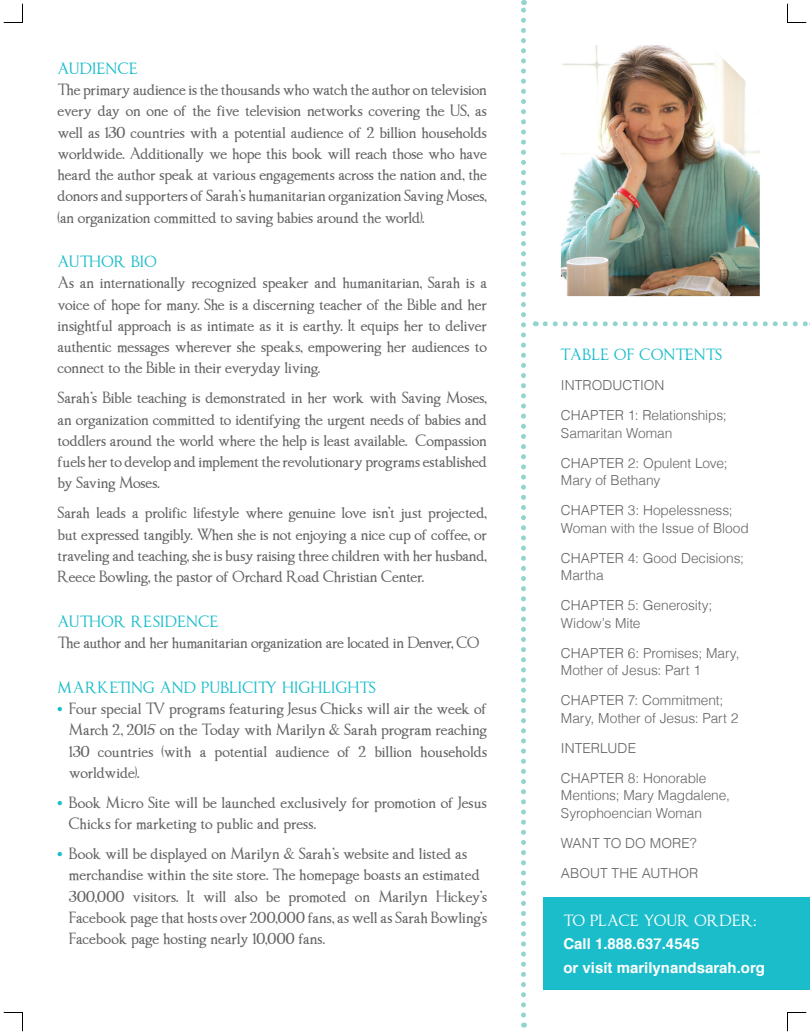
<style>
.page{position:relative;width:810px;height:1035px;background:#fff}
.page>*{position:absolute;margin:0;border:0;box-sizing:border-box;transform-origin:0 0}
.t1{font:700 15px "Helvetica";color:#fff}
.t2{font:13.75px/21.2px "Imperator";letter-spacing:-.01em;color:#636366;text-align:justify}
.t3{font:300 13.75px/17.5px "Helvetica";letter-spacing:-.005em;color:#636366}
.t4{font:13.75px "Imperator";letter-spacing:.035em;color:#1cbdcb}
.t5{font:13.75px "Imperator";letter-spacing:.035em;color:#fff}
.s1{color:#1cbdcb}
.s2{font-family:"Helvetica";color:#1cbdcb}
</style>
<div class="page">
<img style="left:561px;top:45px;width:199px;height:251px">
<svg style="left:521px;top:0;width:5px;height:1015px"></svg>
<div style="left:544px;top:897px;width:266px;height:93px;background:#1cbdcb"></div>
<svg style="left:545px;top:321px;width:265px;height:5px"></svg>
<svg style="left:4px;top:4px;width:19px;height:19px"></svg>
<svg style="left:4px;top:1012px;width:19px;height:19px"></svg>
<svg style="left:787px;top:4px;width:19px;height:19px"></svg>
<svg style="left:787px;top:1012px;width:19px;height:19px"></svg>
<p class="t4" style="left:58px;top:62px;width:82px">AUDIENCE</p>
<p class="t2" style="left:58px;top:81px;width:431px">The primary audience is the thousands who watch the author on television every day on one of the five television networks covering the US, as well as 130 countries with a potential audience of 2 billion households worldwide. Additionally we hope this book will reach those who have heard the author speak at various engagements across the nation and, the donors and supporters of Sarah’s humanitarian organization Saving Moses, (an organization committed to saving babies around the world).</p>
<p class="t4" style="left:58px;top:256px;width:100px">AUTHOR BIO</p>
<p class="t2" style="left:58px;top:274px;width:431px">As an internationally recognized speaker and humanitarian, Sarah is a voice of hope for many. She is a discerning teacher of the Bible and her insightful approach is as intimate as it is earthy. It equips her to deliver authentic messages wherever she speaks, empowering her audiences to connect to the Bible in their everyday living.</p>
<p class="t2" style="left:58px;top:389px;width:431px">Sarah’s Bible teaching is demonstrated in her work with Saving Moses, an organization committed to identifying the urgent needs of babies and toddlers around the world where the help is least available. Compassion fuels her to develop and implement the revolutionary programs established by Saving Moses.</p>
<p class="t2" style="left:58px;top:504px;width:431px">Sarah leads a prolific lifestyle where genuine love isn’t just projected, but expressed tangibly. When she is not enjoying a nice cup of coffee, or traveling and teaching, she is busy raising three children with her husband, Reece Bowling, the pastor of Orchard Road Christian Center.</p>
<p class="t2" style="left:58px;top:613px;width:423px"><span class="s1">AUTHOR RESIDENCE<br></span>The author and her humanitarian organization are located in Denver, CO</p>
<p class="t4" style="left:58px;top:681px;width:320px">MARKETING AND PUBLICITY HIGHLIGHTS</p>
<p class="t2" style="left:69px;top:700px;width:420px;text-indent:-11px"><span class="s2">•</span> Four special TV programs featuring Jesus Chicks will air the week of March 2, 2015 on the Today with Marilyn &amp; Sarah program reaching 130 countries (with a potential audience of 2 billion households worldwide).</p>
<p class="t2" style="left:69px;top:793px;width:420px;text-indent:-11px"><span class="s2">•</span> Book Micro Site will be launched exclusively for promotion of Jesus<br>Chicks for marketing to public and press.</p>
<p class="t2" style="left:69px;top:845px;width:412px;text-indent:-11px"><span class="s2">•</span> Book will be displayed on Marilyn &amp; Sarah’s website and listed as merchandise within the site store. The homepage boasts an estimated</p>
<p class="t2" style="left:69px;top:887px;width:420px">300,000 visitors. It will also be promoted on Marilyn Hickey’s Facebook page that hosts over 200,000 fans, as well as Sarah Bowling’s Facebook page hosting nearly 10,000 fans.</p>
<p class="t4" style="left:560px;top:348px;width:163px">TABLE OF CONTENTS</p>
<p class="t3" style="left:561px;top:376px;width:105px">INTRODUCTION</p>
<p class="t3" style="left:561px;top:406px;width:167px">CHAPTER 1: Relationships;<br>Samaritan Woman</p>
<p class="t3" style="left:561px;top:453px;width:168px">CHAPTER 2: Opulent Love;<br>Mary of Bethany</p>
<p class="t3" style="left:561px;top:501px;width:189px">CHAPTER 3: Hopelessness;<br>Woman with the Issue of Blood</p>
<p class="t3" style="left:561px;top:548px;width:185px">CHAPTER 4: Good Decisions;<br>Martha</p>
<p class="t3" style="left:561px;top:596px;width:153px">CHAPTER 5: Generosity;<br>Widow’s Mite</p>
<p class="t3" style="left:561px;top:643px;width:180px">CHAPTER 6: Promises; Mary,<br>Mother of Jesus: Part 1</p>
<p class="t3" style="left:561px;top:691px;width:179px">CHAPTER 7: Commitment;<br>Mary, Mother of Jesus: Part 2</p>
<p class="t3" style="left:561px;top:738px;width:77px">INTERLUDE</p>
<p class="t3" style="left:561px;top:768px;width:171px">CHAPTER 8: Honorable<br>Mentions; Mary Magdalene,<br>Syrophoencian Woman</p>
<p class="t3" style="left:561px;top:833px;width:137px">WANT TO DO MORE?</p>
<p class="t3" style="left:561px;top:863px;width:139px">ABOUT THE AUTHOR</p>
<p class="t5" style="left:563px;top:914px;width:194px">TO PLACE YOUR ORDER:</p>
<p class="t1" style="left:563px;top:932px;width:137px">Call 1.888.637.4545</p>
<p class="t1" style="left:563px;top:956px;width:203px">or visit marilynandsarah.org</p>
</div>
